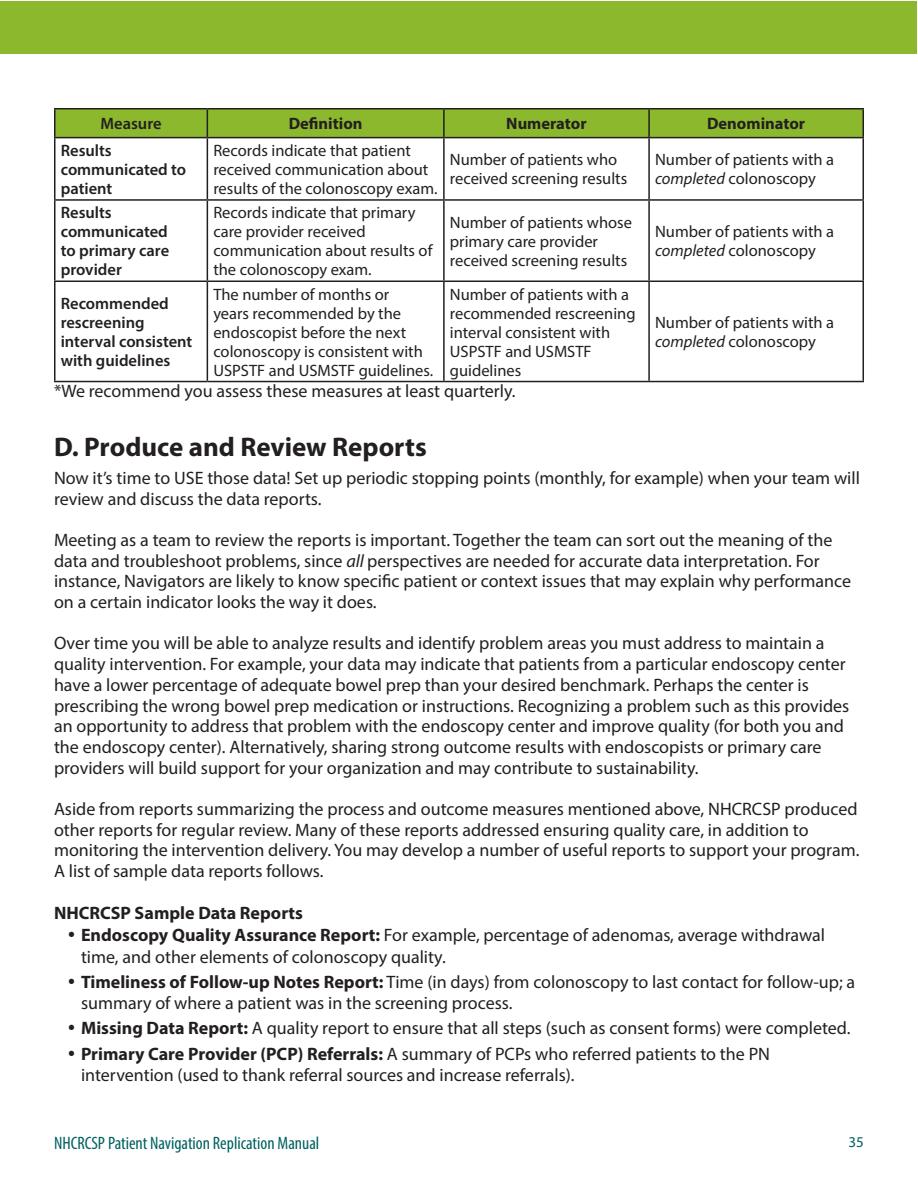
<style>
.page{position:relative;width:918px;height:1188px;background:#fff}
.page>*{position:absolute;margin:0;border:0;box-sizing:border-box;transform-origin:0 0}
.t1{font:700 27px "Myriad Pro";color:#231f20}
.t2{font:18px/20.7px "Myriad Pro";color:#231f20}
.t3{font:condensed 18px "Myriad Pro";color:#006060}
.t4{font:700 18px "Myriad Pro";color:#231f20}
.Paragraph_Style_1{font:16.5px/18.9px "Myriad Pro";color:#231f20}
.Paragraph_Style_1-2{font:600 16.5px/19px "Myriad Pro";color:#231f20}
.t5{font:700 16.5px "Myriad Pro";color:#231f20}
.t6{font:15px "Myriad Pro";color:#006060}
.s1{font-style:italic}
.s2{font-weight:700}
</style>
<div class="page">
<hr style="left:54px;top:108px;width:153px;height:2px;background:#231f20">
<hr style="left:54px;top:109px;width:2px;height:28px;background:#231f20">
<hr style="left:207px;top:108px;width:237px;height:2px;background:#231f20">
<hr style="left:444px;top:108px;width:205px;height:2px;background:#231f20">
<hr style="left:649px;top:108px;width:215px;height:2px;background:#231f20">
<svg style="left:55px;top:109px;width:809px;height:28px;background:#87b32c"></svg>
<hr style="left:54px;top:137px;width:153px;height:1px;background:#231f20">
<hr style="left:54px;top:138px;width:2px;height:61px;background:#231f20">
<hr style="left:207px;top:137px;width:237px;height:1px;background:#231f20">
<hr style="left:207px;top:138px;width:1px;height:61px;background:#231f20">
<hr style="left:444px;top:137px;width:205px;height:1px;background:#231f20">
<hr style="left:443px;top:138px;width:2px;height:61px;background:#231f20">
<hr style="left:649px;top:137px;width:215px;height:1px;background:#231f20">
<hr style="left:648px;top:138px;width:2px;height:61px;background:#231f20">
<hr style="left:863px;top:138px;width:1px;height:61px;background:#231f20">
<hr style="left:54px;top:199px;width:153px;height:2px;background:#231f20">
<hr style="left:54px;top:201px;width:2px;height:80px;background:#231f20">
<hr style="left:207px;top:199px;width:237px;height:2px;background:#231f20">
<hr style="left:207px;top:201px;width:1px;height:80px;background:#231f20">
<hr style="left:444px;top:199px;width:205px;height:2px;background:#231f20">
<hr style="left:443px;top:201px;width:2px;height:80px;background:#231f20">
<hr style="left:649px;top:199px;width:215px;height:2px;background:#231f20">
<hr style="left:648px;top:201px;width:2px;height:80px;background:#231f20">
<hr style="left:863px;top:201px;width:1px;height:80px;background:#231f20">
<hr style="left:54px;top:281px;width:153px;height:1px;background:#231f20">
<hr style="left:54px;top:282px;width:2px;height:99px;background:#231f20">
<hr style="left:207px;top:281px;width:237px;height:1px;background:#231f20">
<hr style="left:207px;top:282px;width:1px;height:99px;background:#231f20">
<hr style="left:444px;top:281px;width:205px;height:1px;background:#231f20">
<hr style="left:443px;top:282px;width:2px;height:99px;background:#231f20">
<hr style="left:649px;top:281px;width:215px;height:1px;background:#231f20">
<hr style="left:648px;top:282px;width:2px;height:99px;background:#231f20">
<hr style="left:863px;top:282px;width:1px;height:99px;background:#231f20">
<hr style="left:54px;top:381px;width:153px;height:1px;background:#231f20">
<hr style="left:207px;top:381px;width:237px;height:1px;background:#231f20">
<hr style="left:444px;top:381px;width:205px;height:1px;background:#231f20">
<hr style="left:649px;top:381px;width:215px;height:1px;background:#231f20">
<div style="left:1px;top:1px;width:916px;height:52px;background:#8bb82d"></div>
<p class="Paragraph_Style_1-2" style="left:100px;top:114px;width:63px">Measure</p>
<p class="t5" style="left:289px;top:113px;width:75px">Definition</p>
<p class="t5" style="left:506px;top:113px;width:82px">Numerator</p>
<p class="t5" style="left:707px;top:113px;width:100px">Denominator</p>
<p class="Paragraph_Style_1-2" style="left:61px;top:141px;width:127px">Results communicated to patient</p>
<p class="Paragraph_Style_1" style="left:213px;top:141px;width:226px">Records indicate that patient received communication about results of the colonoscopy exam.</p>
<p class="Paragraph_Style_1" style="left:450px;top:150px;width:179px">Number of patients who received screening results</p>
<p class="Paragraph_Style_1" style="left:655px;top:150px;width:181px">Number of patients with a <span class="s1">completed</span> colonoscopy</p>
<p class="Paragraph_Style_1-2" style="left:61px;top:203px;width:110px">Results communicated to primary care provider</p>
<p class="Paragraph_Style_1" style="left:213px;top:203px;width:221px">Records indicate that primary care provider received communication about results of the colonoscopy exam.</p>
<p class="Paragraph_Style_1" style="left:450px;top:213px;width:184px">Number of patients whose primary care provider received screening results</p>
<p class="Paragraph_Style_1" style="left:655px;top:222px;width:181px">Number of patients with a <span class="s1">completed</span> colonoscopy</p>
<p class="Paragraph_Style_1-2" style="left:61px;top:294px;width:133px">Recommended rescreening interval consistent with guidelines</p>
<p class="Paragraph_Style_1" style="left:213px;top:284px;width:222px">The number of months or<br>years recommended by the endoscopist before the next colonoscopy is consistent with<br>USPSTF and USMSTF guidelines.</p>
<p class="Paragraph_Style_1" style="left:450px;top:284px;width:187px">Number of patients with a recommended rescreening interval consistent with<br>USPSTF and USMSTF guidelines</p>
<p class="Paragraph_Style_1" style="left:655px;top:313px;width:181px">Number of patients with a <span class="s1">completed</span> colonoscopy</p>
<p class="t2" style="left:54px;top:380px;width:463px">*We recommend you assess these measures at least quarterly.</p>
<h3 class="t1" style="left:54px;top:430px;width:374px">D. Produce and Review Reports</h3>
<p class="t2" style="left:54px;top:467px;width:808px">Now it’s time to USE those data! Set up periodic stopping points (monthly, for example) when your team will review and discuss the data reports.</p>
<p class="t2" style="left:54px;top:529px;width:799px">Meeting as a team to review the reports is important. Together the team can sort out the meaning of the data and troubleshoot problems, since <span class="s1">all</span> perspectives are needed for accurate data interpretation. For instance, Navigators are likely to know specific patient or context issues that may explain why performance on a certain indicator looks the way it does.</p>
<p class="t2" style="left:54px;top:633px;width:797px">Over time you will be able to analyze results and identify problem areas you must address to maintain a quality intervention. For example, your data may indicate that patients from a particular endoscopy center have a lower percentage of adequate bowel prep than your desired benchmark. Perhaps the center is prescribing the wrong bowel prep medication or instructions. Recognizing a problem such as this provides an opportunity to address that problem with the endoscopy center and improve quality (for both you and the endoscopy center). Alternatively, sharing strong outcome results with endoscopists or primary care providers will build support for your organization and may contribute to sustainability.</p>
<p class="t2" style="left:54px;top:798px;width:807px">Aside from reports summarizing the process and outcome measures mentioned above, NHCRCSP produced other reports for regular review. Many of these reports addressed ensuring quality care, in addition to monitoring the intervention delivery. You may develop a number of useful reports to support your program.<br>A list of sample data reports follows.</p>
<p class="t4" style="left:54px;top:902px;width:251px">NHCRCSP Sample Data Reports</p>
<p class="t2" style="left:81px;top:924px;width:746px;line-height:21.6px"><span class="s2">Endoscopy Quality Assurance Report:</span> For example, percentage of adenomas, average withdrawal time, and other elements of colonoscopy quality.</p>
<p class="t2" style="left:81px;top:971px;width:776px;line-height:21.6px"><span class="s2">Timeliness of Follow-up Notes Report:</span> Time (in days) from colonoscopy to last contact for follow-up; a summary of where a patient was in the screening process.</p>
<p class="t2" style="left:81px;top:1018px;width:771px"><span class="s2">Missing Data Report:</span> A quality report to ensure that all steps (such as consent forms) were completed.</p>
<p class="t2" style="left:81px;top:1042px;width:691px;line-height:21.6px"><span class="s2">Primary Care Provider (PCP) Referrals:</span> A summary of PCPs who referred patients to the PN intervention (used to thank referral sources and increase referrals).</p>
<p class="t3" style="left:54px;top:1132px;width:267px">NHCRCSP Patient Navigation Replication Manual</p>
<p class="t6" style="left:849px;top:1132px;width:17px">35</p>
</div>
